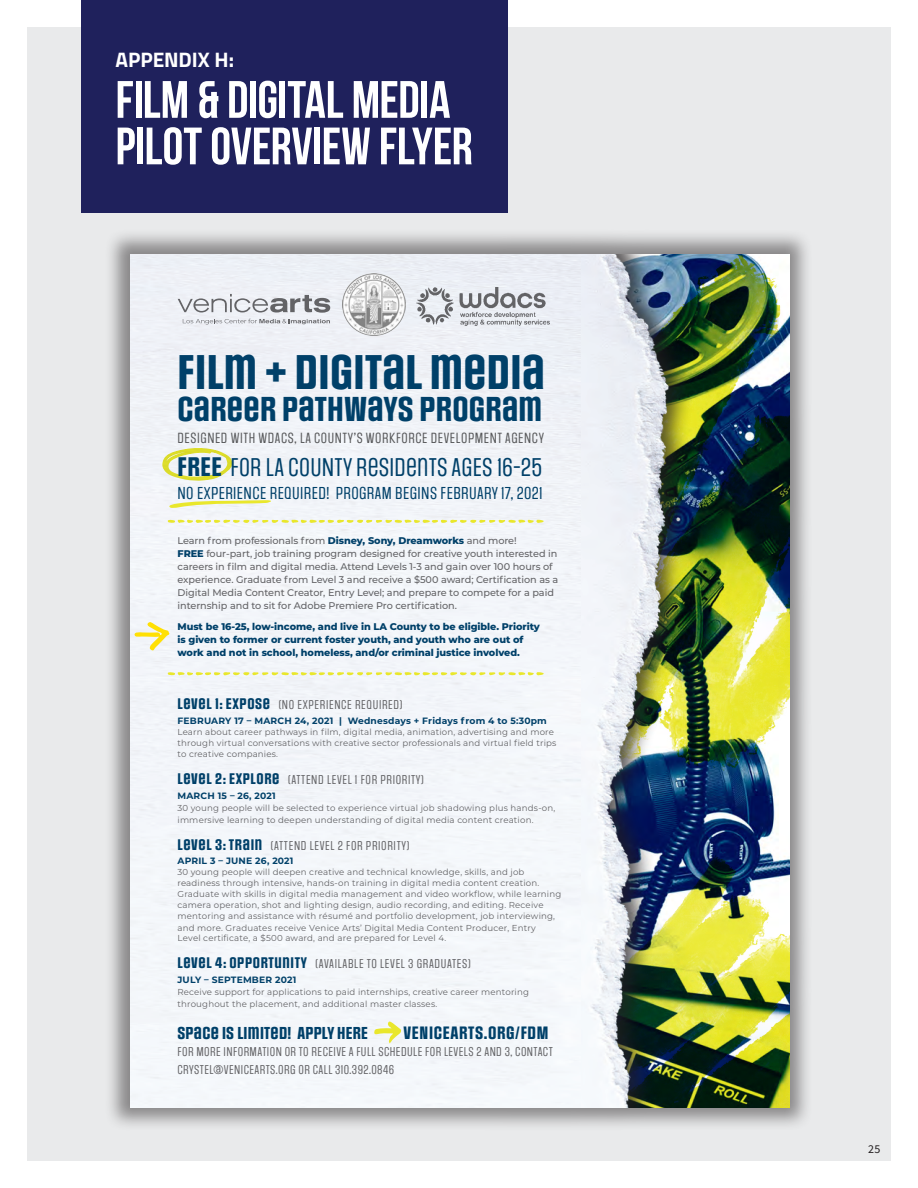
<style>
.page{position:relative;width:918px;height:1188px;background:#fff}
.page>*{position:absolute;margin:0;border:0;box-sizing:border-box;transform-origin:0 0}
._35_Content_black_Be{font:52.5px/46.5px "Bebas Neue";letter-spacing:-.005em;color:#fff}
.t1{font:700 40.95px "Social Gothic";letter-spacing:.01em;color:#004069}
.t2{font:700 29.1px "Social Gothic";letter-spacing:.01em;color:#004069}
.t3{font:21.6px "Social Gothic";letter-spacing:.01em;color:#004069}
._35_Content_black_Be-2{font:700 21px "Titillium Web";letter-spacing:-.005em;color:#fff}
.t4{font:700 15.15px "Social Gothic";letter-spacing:.04em;color:#004069}
.t5{font:14.55px "Social Gothic";letter-spacing:.03em;color:#004069}
.t6{font:700 14.55px "Social Gothic";letter-spacing:.02em;color:#004069}
.t7{font:12.45px "Social Gothic";letter-spacing:.05em;color:#57585a}
._8_Content_black_Sou{font:12px "Source Sans Pro";color:#231f20}
.t8{font:10.8px "Social Gothic";letter-spacing:.06em;color:#636366}
.t9{font:10.8px/17.2px "Social Gothic";letter-spacing:.04em;color:#636366}
.t10{font:500 9.75px/12.9px "Montserrat";letter-spacing:-.005em;color:#636366}
.t11{font:800 9.75px/12.9px "Montserrat";letter-spacing:-.005em;color:#004069}
.t12{font:700 9.15px "Montserrat";letter-spacing:.02em;color:#004069}
.t13{font:8.7px/11.2px "Montserrat";letter-spacing:.02em;color:#636366}
.s1{font-weight:700;font-size:22.65px}
.s2{font-weight:800;color:#004069}
.s3{font-weight:700;font-size:12.9px;color:#004069}
</style>
<div class="page">
<div style="left:27px;top:27px;width:864px;height:1134px;background:#e9eaeb"></div>
<div style="left:81px;top:0;width:427px;height:213px;background:#1f215c"></div>
<div style="left:105px;top:229px;width:709px;height:903px;background:#231f20;opacity:.49"></div>
<img style="left:694px;top:782px;width:95px;height:73px">
<img style="left:694px;top:855px;width:95px;height:253px">
<img style="left:694px;top:254px;width:95px;height:528px">
<div style="left:131px;top:254px;width:563px;height:854px;background:#231f20;opacity:.75"></div>
<img style="left:581px;top:254px;width:95px;height:854px">
<div style="left:131px;top:254px;width:450px;height:854px;background:#f3f5f9"></div>
<svg style="left:161px;top:447px;width:72px;height:35px"></svg>
<svg style="left:168px;top:672px;width:376px;height:4px"></svg>
<svg style="left:168px;top:519px;width:376px;height:4px"></svg>
<svg style="left:169px;top:500px;width:106px;height:9px"></svg>
<svg style="left:134px;top:622px;width:35px;height:29px"></svg>
<svg style="left:178px;top:294px;width:152px;height:19px"></svg>
<svg style="left:183px;top:319px;width:147px;height:5px"></svg>
<img style="left:411px;top:284px;width:145px;height:46px">
<img style="left:343px;top:273px;width:63px;height:63px">
<svg style="left:373px;top:1020px;width:29px;height:25px"></svg>
<p class="_35_Content_black_Be-2" style="left:116px;top:44px;width:120px">APPENDIX H:</p>
<p class="_35_Content_black_Be" style="left:116px;top:76px;width:359px">FILM &amp; DIGITAL MEDIA<br>PILOT OVERVIEW FLYER</p>
<p class="t1" style="left:178px;top:346px;width:369px">FILM + DIGITAL MEDIA</p>
<p class="t2" style="left:178px;top:391px;width:366px">CAREER PATHWAYS PROGRAM</p>
<p class="t7" style="left:178px;top:429px;width:368px">DESIGNED WITH WDACS, LA COUNTY’S WORKFORCE DEVELOPMENT AGENCY</p>
<p class="t3" style="left:178px;top:453px;width:366px"><span class="s1">FREE</span> FOR LA COUNTY RESIDENTS AGES 16-25</p>
<p class="t5" style="left:178px;top:483px;width:367px">NO EXPERIENCE REQUIRED! PROGRAM BEGINS FEBRUARY 17, 2021</p>
<p class="t10" style="left:178px;top:534px;width:382px">Learn from professionals from <span class="s2">Disney, Sony, Dreamworks</span> and more!<br><span class="s2">FREE</span> four-part, job training program designed for creative youth interested in careers in film and digital media. Attend Levels 1-3 and gain over 100 hours of experience. Graduate from Level 3 and receive a $500 award; Certification as a Digital Media Content Creator, Entry Level; and prepare to compete for a paid internship and to sit for Adobe Premiere Pro certification.</p>
<p class="t11" style="left:178px;top:620px;width:364px">Must be 16-25, low-income, and live in LA County to be eligible. Priority is given to former or current foster youth, and youth who are out of work and not in school, homeless, and/or criminal justice involved.</p>
<p class="t8" style="left:178px;top:697px;width:226px"><span class="s3">LEVEL 1: EXPOSE</span> (NO EXPERIENCE REQUIRED)</p>
<p class="t12" style="left:178px;top:714px;width:371px">FEBRUARY 17 – MARCH 24, 2021 | Wednesdays + Fridays from 4 to 5:30pm</p>
<p class="t13" style="left:178px;top:726px;width:380px">Learn about career pathways in film, digital media, animation, advertising and more through virtual conversations with creative sector professionals and virtual field trips to creative companies.</p>
<p class="t8" style="left:178px;top:773px;width:248px"><span class="s3">LEVEL 2: EXPLORE</span> (ATTEND LEVEL 1 FOR PRIORITY)</p>
<p class="t12" style="left:178px;top:789px;width:100px">MARCH 15 – 26, 2021</p>
<p class="t13" style="left:178px;top:802px;width:379px;line-height:11.7px">30 young people will be selected to experience virtual job shadowing plus hands-on, immersive learning to deepen understanding of digital media content creation.</p>
<p class="t8" style="left:178px;top:838px;width:233px"><span class="s3">LEVEL 3: TRAIN</span> (ATTEND LEVEL 2 FOR PRIORITY)</p>
<p class="t12" style="left:178px;top:854px;width:117px">APRIL 3 – JUNE 26, 2021</p>
<p class="t13" style="left:178px;top:866px;width:385px">30 young people will deepen creative and technical knowledge, skills, and job readiness through intensive, hands-on training in digital media content creation.<br>Graduate with skills in digital media management and video workflow, while learning camera operation, shot and lighting design, audio recording, and editing. Receive mentoring and assistance with résumé and portfolio development, job interviewing, and more. Graduates receive Venice Arts’ Digital Media Content Producer, Entry</p>
<p class="t13" style="left:178px;top:932px;width:270px">Level certificate, a $500 award, and are prepared for Level 4.</p>
<p class="t8" style="left:178px;top:957px;width:295px"><span class="s3">LEVEL 4: OPPORTUNITY</span> (AVAILABLE TO LEVEL 3 GRADUATES)</p>
<p class="t12" style="left:178px;top:973px;width:120px">JULY – SEPTEMBER 2021</p>
<p class="t13" style="left:178px;top:986px;width:353px;line-height:11.7px">Receive support for applications to paid internships, creative career mentoring throughout the placement, and additional master classes.</p>
<p class="t6" style="left:178px;top:1024px;width:192px">SPACE IS LIMITED! APPLY HERE</p>
<p class="t4" style="left:404px;top:1023px;width:146px">VENICEARTS.ORG/FDM</p>
<p class="t9" style="left:178px;top:1043px;width:377px">FOR MORE INFORMATION OR TO RECEIVE A FULL SCHEDULE FOR LEVELS 2 AND 3, CONTACT<br>CRYSTEL@VENICEARTS.ORG OR CALL 310.392.0846</p>
<p class="_8_Content_black_Sou" style="left:868px;top:1142px;width:14px">25</p>
</div>
